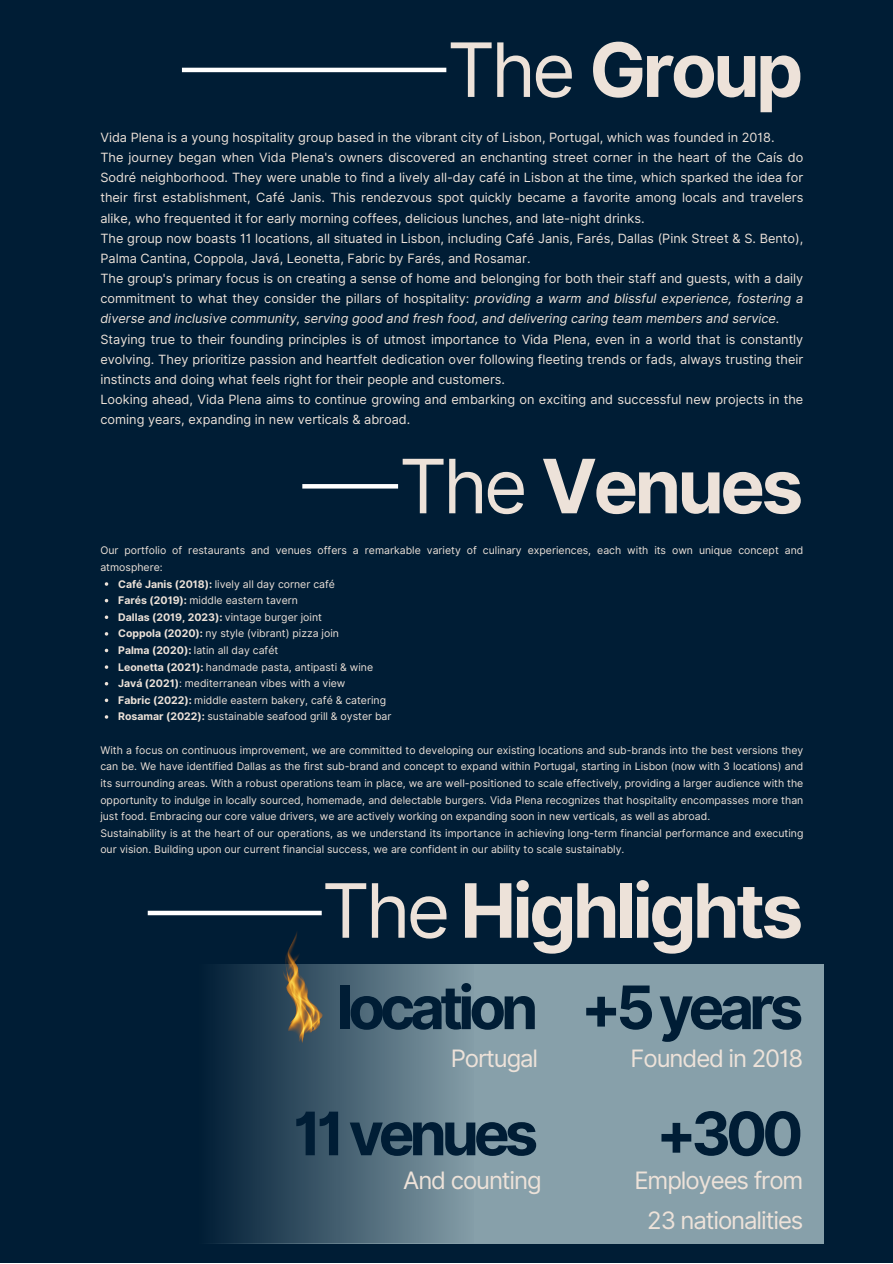
<style>
.page{position:relative;width:893px;height:1264px;background:#fff}
.page>*{position:absolute;margin:0;border:0;box-sizing:border-box;transform-origin:0 0}
.t1{font:700 75px "Inter";letter-spacing:-.05em;color:#ede2d9}
.t2{font:700 74.85px "Inter";letter-spacing:-.05em;color:#ede2d9}
.t3{font:700 60px "Inter";letter-spacing:-.085em;color:#001d35}
.t4{font:24px "Inter";letter-spacing:-.045em;color:#ede2d9}
.t5{font:12.75px/20.1px "Inter";color:#ede2d9;text-align:justify}
.t6{font:10.5px/16.6px "Inter";color:#ede2d9}
.t7{font:700 10.5px "Inter";color:#ede2d9}
.s1{font-weight:400}
.s2{font-style:italic}
.s3{font-weight:700}
</style>
<div class="page">
<div style="left:0;top:0;width:892px;height:1262px;background:#001d35"></div>
<div style="left:474px;top:963px;width:349px;height:280px;background:#87a0aa"></div>
<div style="left:199px;top:964px;width:279px;height:279px;background:linear-gradient(to right,#001d35,#869fa9)"></div>
<hr style="left:182px;top:68px;width:264px;height:4px;background:#fff">
<svg style="left:302px;top:484px;width:96px;height:4px"></svg>
<div style="left:148px;top:910px;width:174px;height:5px;background:#fff"></div>
<img style="left:283px;top:932px;width:39px;height:111px">
<svg style="left:105px;top:615px;width:3px;height:4px"></svg>
<svg style="left:105px;top:665px;width:3px;height:4px"></svg>
<svg style="left:105px;top:698px;width:3px;height:4px"></svg>
<p class="t2" style="left:447px;top:25px;width:358px"><span class="s1">The</span> Group</p>
<p class="t5" style="left:100px;top:127px;width:675px">Vida Plena is a young hospitality group based in the vibrant city of Lisbon, Portugal, which was founded in 2018.</p>
<p class="t5" style="left:100px;top:147px;width:704px">The journey began when Vida Plena's owners discovered an enchanting street corner in the heart of the Caís do Sodré neighborhood. They were unable to find a lively all-day café in Lisbon at the time, which sparked the idea for their first establishment, Café Janis. This rendezvous spot quickly became a favorite among locals and travelers alike, who frequented it for early morning coffees, delicious lunches, and late-night drinks.</p>
<p class="t5" style="left:100px;top:228px;width:704px">The group now boasts 11 locations, all situated in Lisbon, including Café Janis, Farés, Dallas (Pink Street &amp; S. Bento),<br>Palma Cantina, Coppola, Javá, Leonetta, Fabric by Farés, and Rosamar.</p>
<p class="t5" style="left:100px;top:268px;width:704px">The group's primary focus is on creating a sense of home and belonging for both their staff and guests, with a daily commitment to what they consider the pillars of hospitality: <span class="s2">providing a warm and blissful experience, fostering a diverse and inclusive community, serving good and fresh food, and delivering caring team members and service.</span></p>
<p class="t5" style="left:100px;top:329px;width:704px">Staying true to their founding principles is of utmost importance to Vida Plena, even in a world that is constantly evolving. They prioritize passion and heartfelt dedication over following fleeting trends or fads, always trusting their instincts and doing what feels right for their people and customers.</p>
<p class="t5" style="left:100px;top:389px;width:704px">Looking ahead, Vida Plena aims to continue growing and embarking on exciting and successful new projects in the coming years, expanding in new verticals &amp; abroad.</p>
<p class="t2" style="left:399px;top:441px;width:406px"><span class="s1">The</span> Venues</p>
<p class="t6" style="left:100px;top:542px;width:704px">Our portfolio of restaurants and venues offers a remarkable variety of culinary experiences, each with its own unique concept and atmosphere:</p>
<p class="t6" style="left:118px;top:575px;width:218px"><span class="s3">Café Janis (2018):</span> lively all day corner café</p>
<p class="t6" style="left:118px;top:592px;width:181px"><span class="s3">Farés (2019):</span> middle eastern tavern</p>
<p class="t7" style="left:118px;top:610px;width:205px">Dallas (2019, 2023): <span class="s1">vintage burger joint</span></p>
<p class="t6" style="left:118px;top:625px;width:222px"><span class="s3">Coppola (2020):</span> ny style (vibrant) pizza join</p>
<p class="t6" style="left:118px;top:642px;width:161px"><span class="s3">Palma (2020):</span> latin all day cafét</p>
<p class="t6" style="left:118px;top:658px;width:256px"><span class="s3">Leonetta (2021):</span> handmade pasta, antipasti &amp; wine</p>
<p class="t6" style="left:118px;top:675px;width:229px"><span class="s3">Javá (2021)</span>: mediterranean vibes with a view</p>
<p class="t6" style="left:118px;top:691px;width:269px"><span class="s3">Fabric (2022):</span> middle eastern bakery, café &amp; catering</p>
<p class="t6" style="left:118px;top:708px;width:275px"><span class="s3">Rosamar (2022):</span> sustainable seafood grill &amp; oyster bar</p>
<p class="t6" style="left:100px;top:741px;width:704px;text-align:justify">With a focus on continuous improvement, we are committed to developing our existing locations and sub-brands into the best versions they can be. We have identified Dallas as the first sub-brand and concept to expand within Portugal, starting in Lisbon (now with 3 locations) and its surrounding areas. With a robust operations team in place, we are well-positioned to scale effectively, providing a larger audience with the opportunity to indulge in locally sourced, homemade, and delectable burgers. Vida Plena recognizes that hospitality encompasses more than just food. Embracing our core value drivers, we are actively working on expanding soon in new verticals, as well as abroad.</p>
<p class="t6" style="left:100px;top:824px;width:704px">Sustainability is at the heart of our operations, as we understand its importance in achieving long-term financial performance and executing our vision. Building upon our current financial success, we are confident in our ability to scale sustainably.</p>
<p class="t1" style="left:322px;top:865px;width:483px"><span class="s1">The</span> Highlights</p>
<p class="t3" style="left:337px;top:971px;width:203px">location</p>
<p class="t4" style="left:451px;top:1043px;width:89px">Portugal</p>
<p class="t3" style="left:293px;top:1097px;width:246px">11venues</p>
<p class="t4" style="left:403px;top:1165px;width:140px">And counting</p>
<p class="t3" style="left:581px;top:971px;width:224px">+5years</p>
<p class="t4" style="left:630px;top:1043px;width:174px">Founded in 2018</p>
<p class="t3" style="left:656px;top:1097px;width:149px">+300</p>
<p class="t4" style="left:634px;top:1165px;width:170px">Employees from</p>
<p class="t4" style="left:647px;top:1206px;width:158px">23 nationalities</p>
</div>
